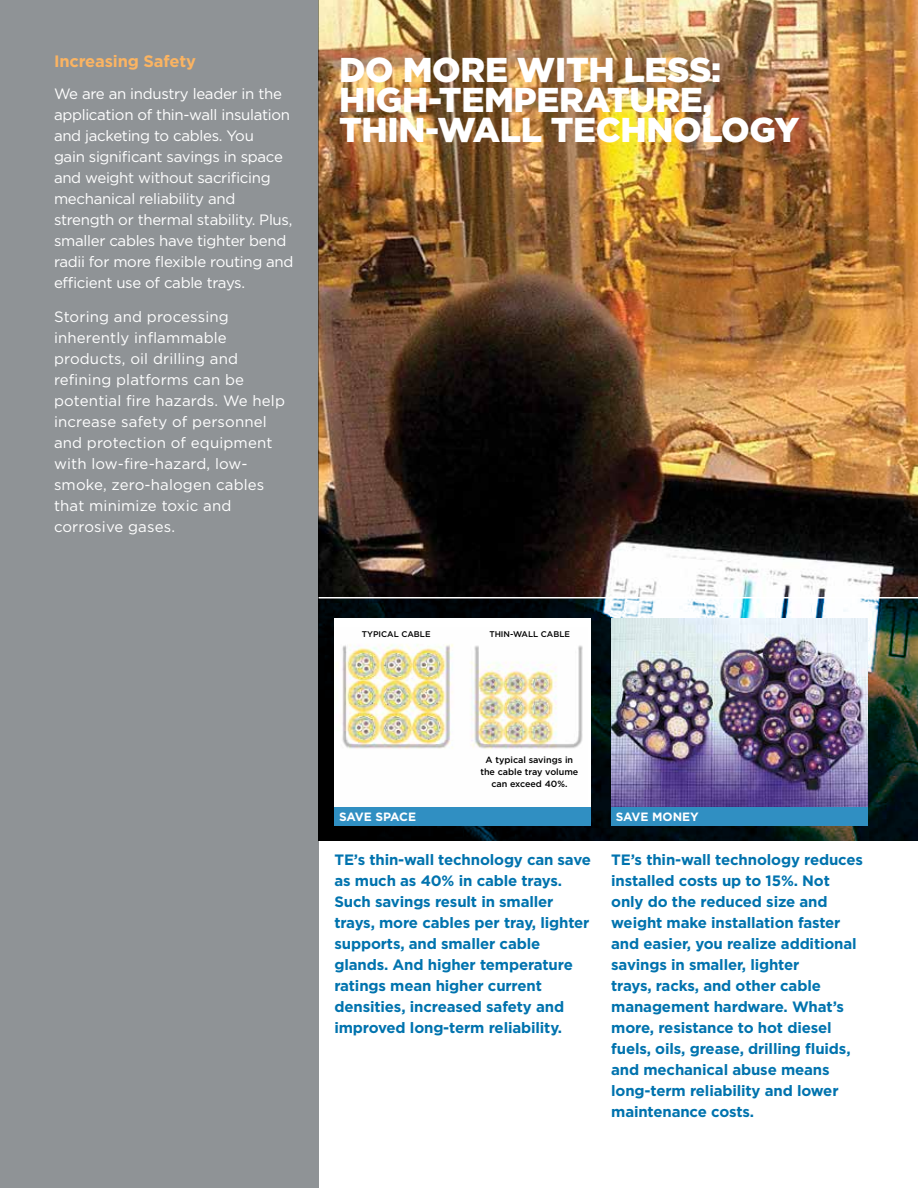
<style>
.page{position:relative;width:918px;height:1188px;background:#fff}
.page>*{position:absolute;margin:0;border:0;box-sizing:border-box;transform-origin:0 0}
.t1{font:900 34.5px/30px "Gotham";letter-spacing:-.01em;color:#fff}
.t2{font:700 16.5px "Gotham";letter-spacing:-.01em;color:#fbb462}
.t3{font:700 15px/21px "Gotham";letter-spacing:-.01em;color:#0073ae}
.t4{font:15px/21px "Gotham";letter-spacing:-.02em;color:#fff}
.t5{font:15px/21px "Gotham";letter-spacing:.01em;color:#fff}
.t6{font:700 12px "Gotham";color:#fff}
.t7{font:500 9px/12px "Gotham";color:#000;text-align:center}
.t8{font:500 8.25px "Gotham";color:#000}
</style>
<div class="page">
<img style="left:319px;top:0;width:599px;height:597px">
<svg style="left:319px;top:598px;width:599px;height:243px;background:#2d3937"></svg>
<div style="left:0;top:0;width:319px;height:1188px;background:#8f9396"></div>
<div style="left:611px;top:806px;width:257px;height:20px;background:#308fc2"></div>
<div style="left:334px;top:806px;width:257px;height:20px;background:#308fc2"></div>
<img style="left:611px;top:618px;width:257px;height:189px">
<div style="left:334px;top:618px;width:257px;height:189px;background:#fff"></div>
<img style="left:342px;top:644px;width:241px;height:105px">
<p class="t2" style="left:54px;top:51px;width:144px">I ncreasing Safety</p>
<p class="t4" style="left:54px;top:83px;width:241px">We are an industry leader in the application of thin-wall insulation and jacketing to cables. You<br>gain significant savings in space and weight without sacrificing mechanical reliability and strength or thermal stability. Plus, smaller cables have tighter bend radii for more flexible routing and efficient use of cable trays.</p>
<p class="t5" style="left:54px;top:306px;width:233px">Storing and processing inherently inflammable products, oil drilling and refining platforms can be potential fire hazards. We help increase safety of personnel and protection of equipment with low-fire-hazard, low&shy;smoke, zero-halogen cables that minimize toxic and corrosive gases.</p>
<h1 class="t1" style="left:339px;top:54px;width:92px">DO MOR</h1>
<h1 class="t1" style="left:339px;top:54px;width:462px;text-indent:146px">E WITH LESS:<br>HIGH-TEMPERATURE,<br>THIN-WALL TECHNOLOGY</h1>
<p class="t8" style="left:362px;top:629px;width:70px">TYPICAL CABLE</p>
<p class="t8" style="left:489px;top:629px;width:82px">THIN-WALL CABLE</p>
<p class="t7" style="left:480px;top:754px;width:100px">A typical savings in the cable tray volume can exceed 40%.</p>
<p class="t6" style="left:339px;top:809px;width:53px">Save Space</p>
<p class="t6" style="left:616px;top:809px;width:47px">Save Money</p>
<p class="t3" style="left:334px;top:850px;width:258px">TE’s thin-wall technology can save as much as 40% in cable trays.<br>Such savings result in smaller trays, more cables per tray, lighter supports, and smaller cable glands. And higher temperature ratings mean higher current densities, increased safety and improved long-term reliability.</p>
<p class="t3" style="left:611px;top:850px;width:253px">TE’s thin-wall technology reduces installed costs up to 15%. Not only do the reduced size and weight make installation faster and easier, you realize additional savings in smaller, lighter<br>trays, racks, and other cable management hardware. What’s more, resistance to hot diesel fuels, oils, grease, drilling fluids, and mechanical abuse means long-term reliability and lower maintenance costs.</p>
</div>
